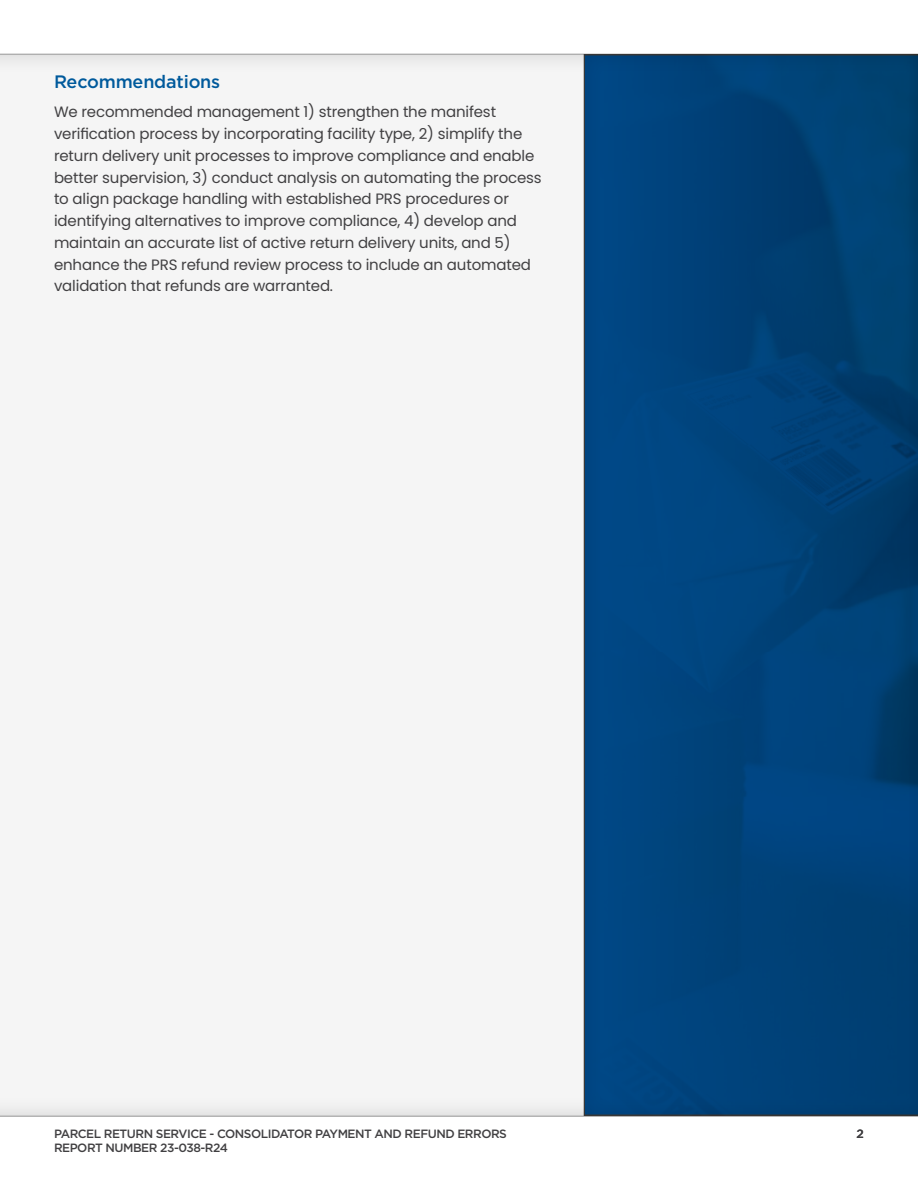
<style>
.page{position:relative;width:918px;height:1188px;background:#fff}
.page>*{position:absolute;margin:0;border:0;box-sizing:border-box;transform-origin:0 0}
.t1{font:500 18px "Gotham";letter-spacing:-.01em;color:#005a9c}
.t2{font:15px/21.8px "Poppins";letter-spacing:-.01em;color:#414042}
.t3{font:500 12px "Gotham";letter-spacing:-.04em;color:#414042}
</style>
<div class="page">
<div style="left:0;top:0;width:918px;height:75px;background:#eee"></div>
<div style="left:0;top:0;width:918px;height:54px;background:#fff"></div>
<div style="left:0;top:1095px;width:918px;height:93px;background:#efefef"></div>
<div style="left:0;top:1116px;width:918px;height:72px;background:#fff"></div>
<div style="left:570px;top:44px;width:348px;height:1074px;background:#000;opacity:.15"></div>
<img style="left:584px;top:54px;width:334px;height:1062px">
<p class="t1" style="left:54px;top:72px;width:168px">Recommendations</p>
<p class="t2" style="left:54px;top:101px;width:489px">We recommended management 1) strengthen the manifest verification process by incorporating facility type, 2) simplify the return delivery unit processes to improve compliance and enable better supervision, 3) conduct analysis on automating the process to align package handling with established PRS procedures or identifying alternatives to improve compliance, 4) develop and maintain an accurate list of active return delivery units, and 5) enhance the PRS refund review process to include an automated validation that refunds are warranted.</p>
<p class="t3" style="left:54px;top:1127px;width:454px">PARCEL RETURN SERVICE - CONSOLIDATOR PAYMENT AND REFUND ERRORS</p>
<p class="t3" style="left:857px;top:1127px;width:9px">2</p>
<p class="t3" style="left:54px;top:1141px;width:175px">REPORT NUMBER 23-038-R24</p>
</div>
